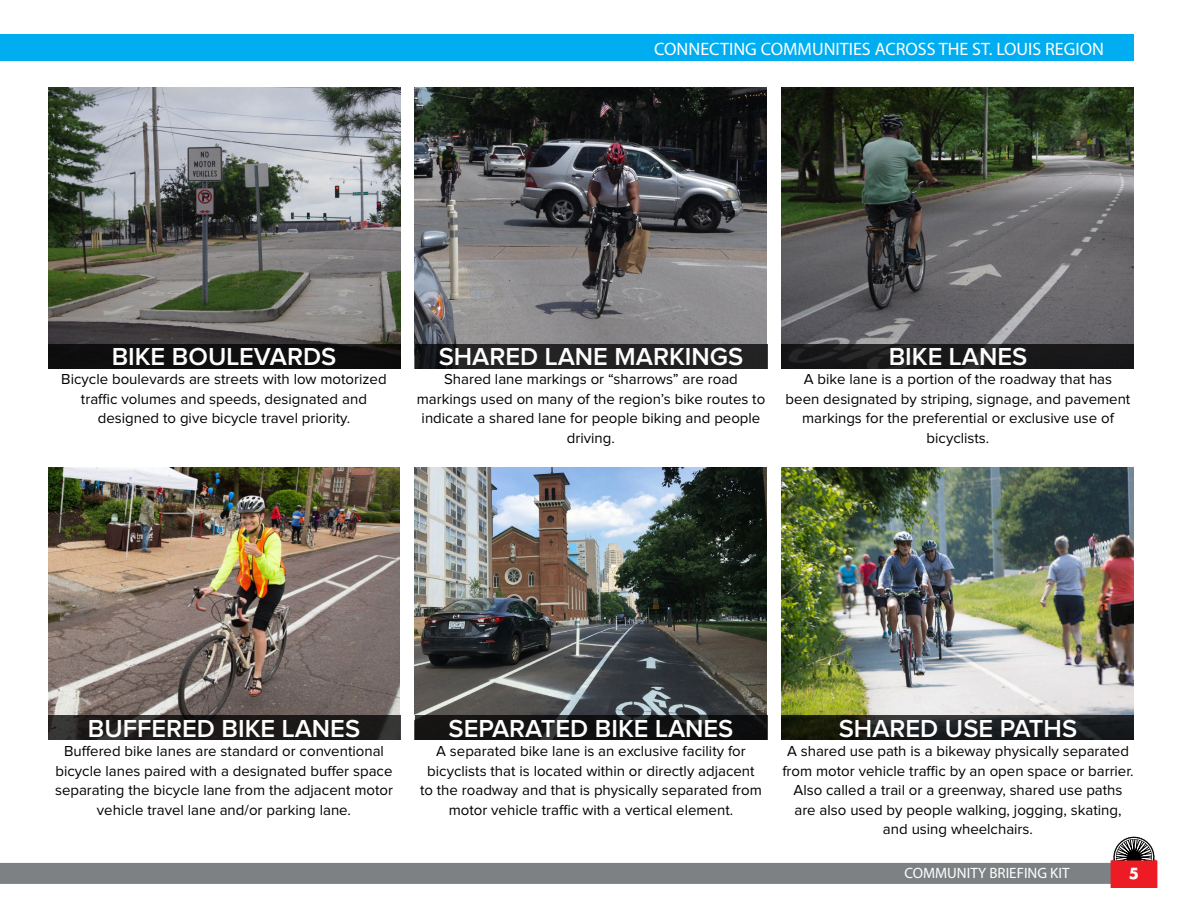
<style>
.page{position:relative;width:1188px;height:918px;background:#fff}
.page>*{position:absolute;margin:0;border:0;box-sizing:border-box;transform-origin:0 0}
.t1{font:600 25.5px "Proxima Nova";color:#fff}
.t2{font:18px "Myriad Pro";color:#fff}
.t3{font:15px/19.5px "Proxima Nova";color:#000;text-align:center}
.t4{font:15px "Myriad Pro";color:#fff}
.t5{font:700 15px "Futura";color:#fff}
</style>
<div class="page">
<div style="left:0;top:863px;width:1134px;height:21px;background:#7e8183"></div>
<div style="left:0;top:34px;width:1134px;height:27px;background:#00adf0"></div>
<svg style="left:1111px;top:836px;width:46px;height:51px"></svg>
<img style="left:48px;top:87px;width:352px;height:258px">
<img style="left:415px;top:87px;width:352px;height:258px">
<img style="left:782px;top:87px;width:352px;height:258px">
<img style="left:48px;top:467px;width:352px;height:248px">
<img style="left:415px;top:467px;width:352px;height:248px">
<img style="left:782px;top:467px;width:352px;height:248px">
<svg style="left:415px;top:345px;width:352px;height:24px;fill:#222223"></svg>
<svg style="left:782px;top:345px;width:352px;height:24px;fill:#181819"></svg>
<div style="left:48px;top:345px;width:352px;height:24px;background:#0f0e0f"></div>
<svg style="left:48px;top:715px;width:352px;height:25px;fill:#1c1918"></svg>
<svg style="left:415px;top:715px;width:352px;height:25px;fill:#111112"></svg>
<svg style="left:782px;top:715px;width:352px;height:25px;fill:#191d1e"></svg>
<p class="t2" style="left:654px;top:38px;width:451px">CONNECTING COMMUNITIES ACROSS THE ST. LOUIS REGION</p>
<h1 class="t1" style="left:112px;top:345px;width:226px">BIKE BOULEVARDS</h1>
<p class="t3" style="left:61px;top:370px;width:327px">Bicycle boulevards are streets with low motorized traffic volumes and speeds, designated and designed to give bicycle travel priority.</p>
<h1 class="t1" style="left:439px;top:345px;width:306px">SHARED LANE MARKINGS</h1>
<p class="t3" style="left:417px;top:370px;width:350px">Shared lane markings or “sharrows” are road markings used on many of the region’s bike routes to indicate a shared lane for people biking and people driving.</p>
<h1 class="t1" style="left:889px;top:345px;width:140px">BIKE LANES</h1>
<p class="t3" style="left:786px;top:370px;width:346px">A bike lane is a portion of the roadway that has been designated by striping, signage, and pavement markings for the preferential or exclusive use of bicyclists.</p>
<h1 class="t1" style="left:88px;top:716px;width:274px">BUFFERED BIKE LANES</h1>
<p class="t3" style="left:55px;top:742px;width:339px">Buffered bike lanes are standard or conventional bicycle lanes paired with a designated buffer space separating the bicycle lane from the adjacent motor vehicle travel lane and/or parking lane.</p>
<h1 class="t1" style="left:449px;top:716px;width:286px">SEPARATED BIKE LANES</h1>
<p class="t3" style="left:420px;top:742px;width:343px">A separated bike lane is an exclusive facility for bicyclists that is located within or directly adjacent to the roadway and that is physically separated from motor vehicle traffic with a vertical element.</p>
<h1 class="t1" style="left:839px;top:716px;width:240px">SHARED USE PATHS</h1>
<p class="t3" style="left:782px;top:742px;width:353px">A shared use path is a bikeway physically separated from motor vehicle traffic by an open space or barrier.<br>Also called a trail or a greenway, shared use paths are also used by people walking, jogging, skating, and using wheelchairs.</p>
<p class="t4" style="left:904px;top:864px;width:167px">COMMUNITY BRIEFING KIT</p>
<p class="t5" style="left:1129px;top:864px;width:12px">5</p>
</div>
